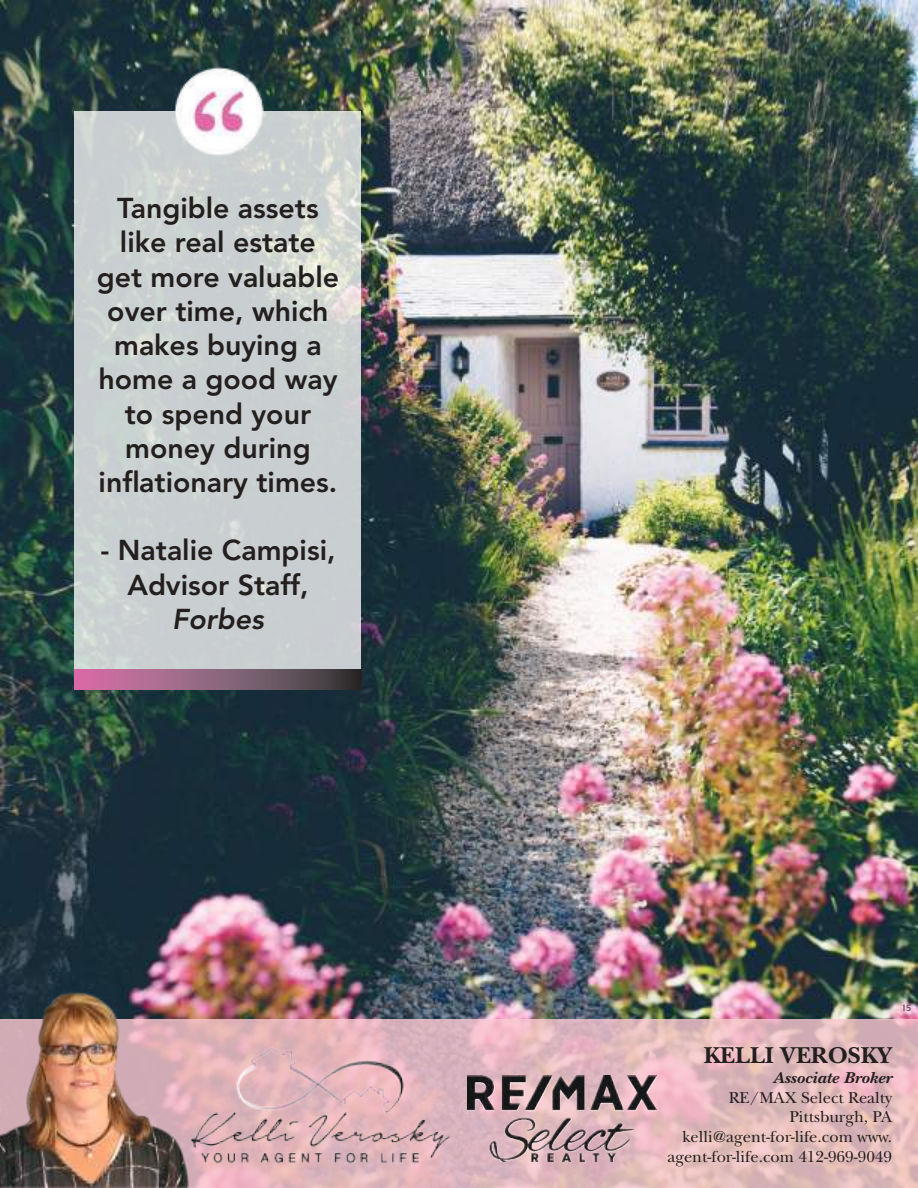
<style>
.page{position:relative;width:918px;height:1188px;background:#fff}
.page>*{position:absolute;margin:0;border:0;box-sizing:border-box;transform-origin:0 0}
.t1{font:800 28.5px/34.2px "Avenir LT Std";color:#241f1f;text-align:center}
.t2{font:italic 800 28.5px "Avenir LT Std";color:#241f1f}
.t3{font:700 24px "New Baskerville Std";color:#241f1f}
.t4{font:16.5px/19.8px "New Baskerville Std";color:#241f1f;text-align:right}
.t5{font:italic 700 16.5px "New Baskerville Std";color:#241f1f;scale:1.1 1}
.t6{font:700 10.5px "Mr Eaves Mod OT";color:#5a5758}
</style>
<div class="page">
<img style="left:0;top:0;width:918px;height:1020px">
<svg style="left:197px;top:1020px;width:721px;height:168px;background:#e3b9bd"></svg>
<img style="left:197px;top:1033px;width:264px;height:142px">
<img style="left:467px;top:1075px;width:189px;height:87px">
<img style="left:0;top:974px;width:197px;height:214px">
<svg style="left:75px;top:111px;width:286px;height:559px;background:#cbd0d1"></svg>
<svg style="left:75px;top:670px;width:286px;height:20px;background:#885d76"></svg>
<img style="left:172px;top:64px;width:92px;height:94px">
<p class="t1" style="left:97px;top:191px;width:244px">Tangible assets like real estate get more valuable over time, which makes buying a home a good way to spend your money during inflationary times.</p>
<p class="t1" style="left:100px;top:533px;width:237px">- Natalie Campisi,<br>Advisor Staff,</p>
<p class="t2" style="left:172px;top:602px;width:93px">Forbes</p>
<p class="t6" style="left:902px;top:1001px;width:10px">15</p>
<p class="t3" style="left:704px;top:1041px;width:190px">KELLI VEROSKY</p>
<p class="t5" style="left:773px;top:1068px;width:110px">Associate Broker</p>
<p class="t4" style="left:668px;top:1087px;width:226px">RE/MAX Select Realty<br>Pittsburgh, PA kelli@agent-for-life.com www. agent-for-life.com 412-969-9049</p>
</div>
